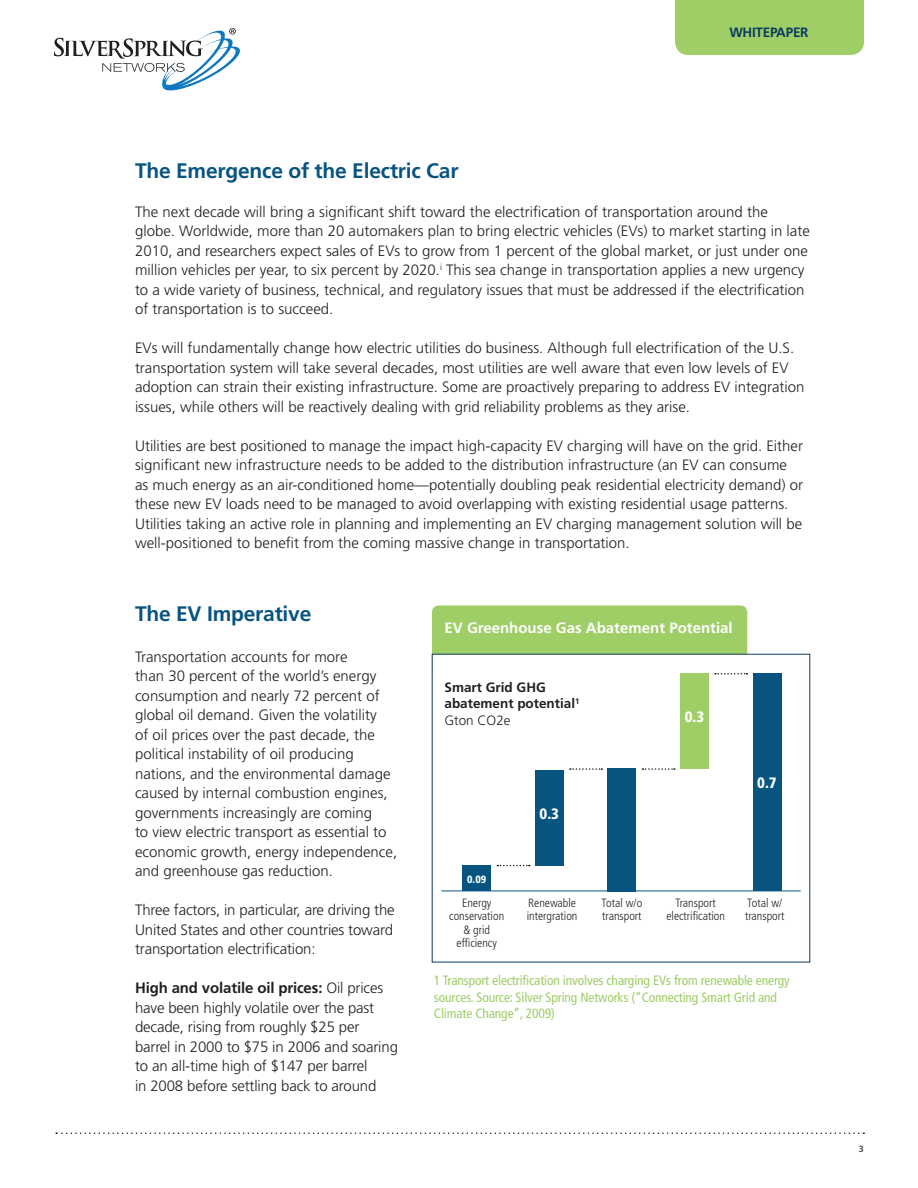
<style>
.page{position:relative;width:918px;height:1188px;background:#fff}
.page>*{position:absolute;margin:0;border:0;box-sizing:border-box;transform-origin:0 0}
.t1{font:700 21px "Frutiger LT Std";letter-spacing:-.01em;color:#085481}
.t2{font:300 15px/19.5px "Frutiger LT Std";color:#231f20}
.t3{font:700 15px "Frutiger LT Std";color:#fff}
.t4{font:900 condensed 15px "Frutiger LT Std";color:#fff}
.t5{font:condensed 13.5px/16.5px "Frutiger LT Std";letter-spacing:-.01em;color:#9fce66}
.t6{font:700 13.5px/16.5px "Frutiger LT Std";color:#231f20}
.t7{font:700 13.5px "Frutiger LT Std";letter-spacing:-.02em;color:#0c3b62}
.t8{font:300 condensed 12px/13.5px "Frutiger LT Std";color:#231f20}
.t9{font:900 condensed 10.5px "Frutiger LT Std";color:#fff}
.t10{font:700 9px "Frutiger LT Std";color:#4d4c4c}
.s1{font-weight:700}
.s2{font-weight:300}
</style>
<div class="page">
<div style="left:675px;top:0;width:189px;height:55px;background:#9fce66"></div>
<svg style="left:54px;top:28px;width:186px;height:63px"></svg>
<svg style="left:56px;top:1132px;width:808px;height:2px"></svg>
<div style="left:432px;top:605px;width:315px;height:71px;background:#9fce66;border-radius:7px"></div>
<div style="left:432px;top:654px;width:378px;height:308px;background:#fff"></div>
<div style="left:535px;top:770px;width:29px;height:96px;background:#085481"></div>
<div style="left:608px;top:768px;width:28px;height:123px;background:#085481"></div>
<div style="left:753px;top:673px;width:28px;height:218px;background:#085481"></div>
<div style="left:463px;top:866px;width:28px;height:25px;background:#085481"></div>
<div style="left:680px;top:673px;width:29px;height:95px;background:#9fce66"></div>
<hr style="left:441px;top:891px;width:360px;height:1px;background:#085481">
<svg style="left:497px;top:865px;width:33px;height:1px"></svg>
<svg style="left:570px;top:768px;width:32px;height:2px"></svg>
<svg style="left:642px;top:768px;width:33px;height:2px"></svg>
<svg style="left:715px;top:673px;width:32px;height:1px"></svg>
<p class="t7" style="left:729px;top:24px;width:81px">WhitePAPer</p>
<h1 class="t1" style="left:135px;top:158px;width:325px">The Emergence of the Electric Car</h1>
<p class="t2" style="left:135px;top:202px;width:676px">The next decade will bring a significant shift toward the electrification of transportation around the globe. Worldwide, more than 20 automakers plan to bring electric vehicles (EVs) to market starting in late 2010, and researchers expect sales of EVs to grow from 1 percent of the global market, or just under one million vehicles per year, to six percent by 2020.<sup>i</sup> This sea change in transportation applies a new urgency to a wide variety of business, technical, and regulatory issues that must be addressed if the electrification of transportation is to succeed.</p>
<p class="t2" style="left:135px;top:339px;width:671px">EVs will fundamentally change how electric utilities do business. Although full electrification of the U.S. transportation system will take several decades, most utilities are well aware that even low levels of EV adoption can strain their existing infrastructure. Some are proactively preparing to address EV integration issues, while others will be reactively dealing with grid reliability problems as they arise.</p>
<p class="t2" style="left:135px;top:436px;width:670px">Utilities are best positioned to manage the impact high-capacity EV charging will have on the grid. Either significant new infrastructure needs to be added to the distribution infrastructure (an EV can consume as much energy as an air-conditioned home—potentially doubling peak residential electricity demand) or these new EV loads need to be managed to avoid overlapping with existing residential usage patterns.<br>Utilities taking an active role in planning and implementing an EV charging management solution will be well-positioned to benefit from the coming massive change in transportation.</p>
<h1 class="t1" style="left:135px;top:602px;width:178px">The EV Imperative</h1>
<p class="t2" style="left:135px;top:647px;width:264px">Transportation accounts for more<br>than 30 percent of the world’s energy consumption and nearly 72 percent of global oil demand. Given the volatility<br>of oil prices over the past decade, the political instability of oil producing nations, and the environmental damage caused by internal combustion engines, governments increasingly are coming<br>to view electric transport as essential to economic growth, energy independence, and greenhouse gas reduction.</p>
<p class="t2" style="left:135px;top:901px;width:261px;text-align:justify">Three factors, in particular, are driving the United States and other countries toward transportation electrification:</p>
<p class="t2" style="left:135px;top:979px;width:265px"><span class="s1">High and volatile oil prices:</span> Oil prices have been highly volatile over the past decade, rising from roughly $25 per barrel in 2000 to $75 in 2006 and soaring to an all-time high of $147 per barrel<br>in 2008 before settling back to around</p>
<p class="t3" style="left:445px;top:619px;width:290px">EV Greenhouse Gas Abatement Potential</p>
<p class="t6" style="left:445px;top:679px;width:136px">Smart Grid GHG abatement potential<sup>1<br></sup><span class="s2">Gton CO2e</span></p>
<p class="t9" style="left:467px;top:873px;width:21px">0.09</p>
<p class="t4" style="left:540px;top:805px;width:21px">0.3</p>
<p class="t4" style="left:685px;top:708px;width:21px">0.3</p>
<p class="t4" style="left:757px;top:773px;width:21px">0.7</p>
<p class="t8" style="left:527px;top:896px;width:52px">Renewable intergration</p>
<p class="t8" style="left:602px;top:896px;width:42px">Total w/o transport</p>
<p class="t8" style="left:745px;top:896px;width:41px">Total w/ transport</p>
<p class="t8" style="left:449px;top:896px;width:56px;text-align:center">Energy conservation &amp; grid efficiency</p>
<p class="t8" style="left:666px;top:896px;width:60px;text-align:center">Transport electrification</p>
<p class="t5" style="left:434px;top:972px;width:357px">1 Transport electrification involves charging EVs from renewable energy sources. Source: Silver Spring Networks (“Connecting Smart Grid and<br>Climate Change”, 2009)</p>
<p class="t10" style="left:859px;top:1144px;width:7px">3</p>
</div>
